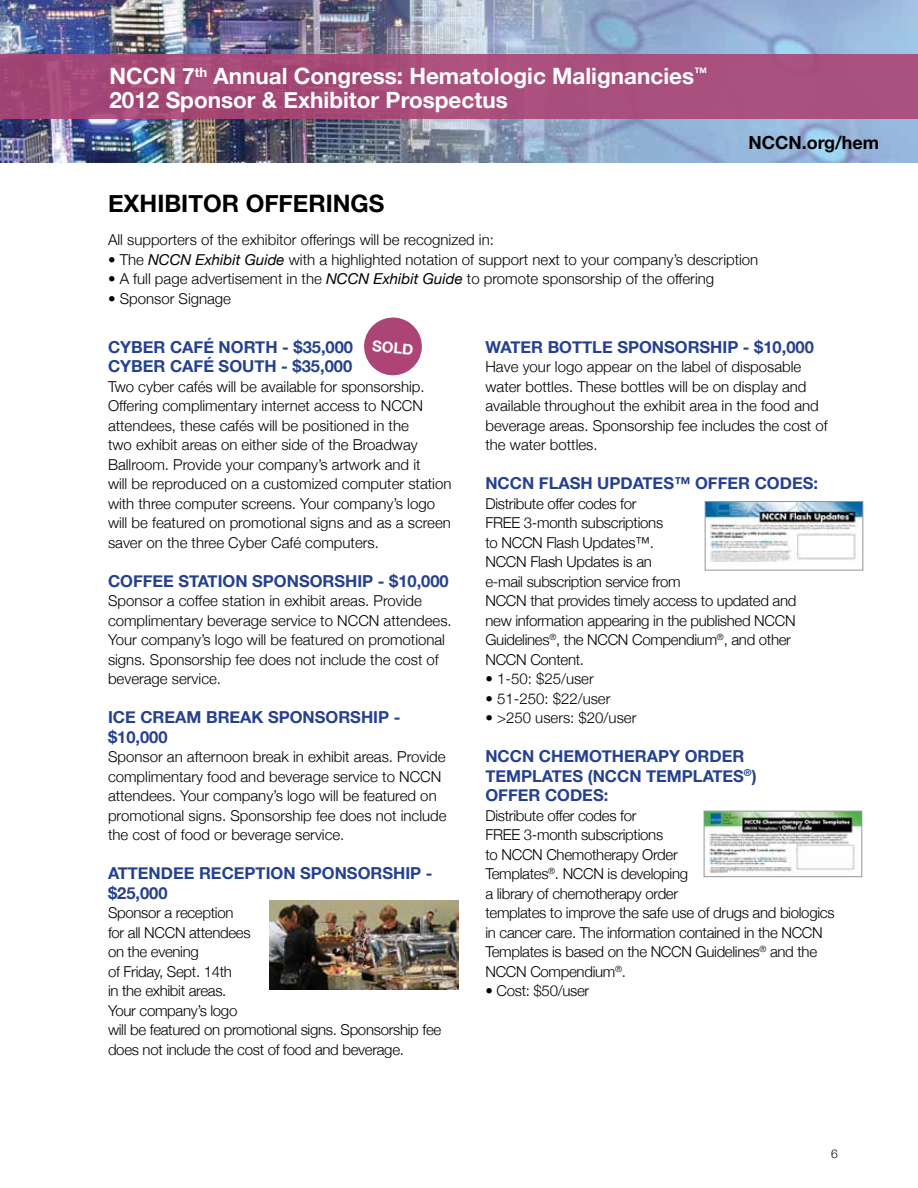
<style>
.page{position:relative;width:918px;height:1188px;background:#fff}
.page>*{position:absolute;margin:0;border:0;box-sizing:border-box;transform-origin:0 0}
.t1{font:700 24px "Helvetica Neue";color:#000}
.t2{font:700 22.5px/24px "Helvetica Neue";color:#fff}
.t3{font:700 18px "Helvetica Neue";color:#000}
.t4{font:700 16.5px/19.5px "Helvetica Neue";color:#25408f}
.t5{font:300 15px/19.5px "Helvetica Neue";color:#000}
.t6{font:300 15px/19.5px "Helvetica Neue";letter-spacing:-.02em;color:#000}
.t7{font:700 15px "Helvetica Neue";color:#fff}
.t8{font:300 12px "Helvetica Neue";color:#000}
.s1{font-weight:400;font-style:italic}
</style>
<div class="page">
<img style="left:0;top:0;width:918px;height:163px">
<div style="left:1px;top:55px;width:917px;height:64px;background:#a94f7d"></div>
<svg style="left:364px;top:317px;width:58px;height:59px"></svg>
<img style="left:707px;top:503px;width:154px;height:59px">
<div style="left:705px;top:501px;width:158px;height:69px;border:1px solid #939598"></div>
<img style="left:706px;top:813px;width:154px;height:62px">
<div style="left:704px;top:811px;width:158px;height:66px;border:1px solid #939598"></div>
<img style="left:269px;top:901px;width:190px;height:88px">
<h2 class="t2" style="left:109px;top:64px;width:599px">NCCN 7<sup>TH</sup> ANNUAL CONGRESS: HEMATOLOGIC MALIGNANCIES<sup>™<br></sup>2012 SPONSOR &amp; EXHIBITOR PROSPECTUS</h2>
<p class="t3" style="left:748px;top:132px;width:132px">NCCN.ORG/HEM</p>
<h1 class="t1" style="left:108px;top:189px;width:275px">EXHIBITOR OFFERINGS</h1>
<p class="t5" style="left:108px;top:230px;width:387px">All supporters of the exhibitor offerings will be recognized in:</p>
<p class="t5" style="left:108px;top:250px;width:652px">• The <span class="s1">NCCN Exhibit Guide</span> with a highlighted notation of support next to your company’s description</p>
<p class="t5" style="left:108px;top:269px;width:608px">• A full page advertisement in the <span class="s1">NCCN Exhibit Guide</span> to promote sponsorship of the offering</p>
<p class="t5" style="left:108px;top:289px;width:125px">• Sponsor Signage</p>
<p class="t4" style="left:108px;top:337px;width:247px">CYBER CAFÉ NORTH - $35,000<br>CYBER CAFÉ SOUTH - $35,000</p>
<p class="t5" style="left:108px;top:376px;width:345px">Two cyber cafés will be available for sponsorship.<br>Offering complimentary internet access to NCCN attendees, these cafés will be positioned in the<br>two exhibit areas on either side of the Broadway Ballroom. Provide your company’s artwork and it<br>will be reproduced on a customized computer station with three computer screens. Your company’s logo will be featured on promotional signs and as a screen saver on the three Cyber Café computers.</p>
<p class="t4" style="left:108px;top:571px;width:342px">COFFEE STATION SPONSORSHIP - $10,000</p>
<p class="t5" style="left:108px;top:591px;width:345px">Sponsor a coffee station in exhibit areas. Provide complimentary beverage service to NCCN attendees.<br>Your company’s logo will be featured on promotional signs. Sponsorship fee does not include the cost of beverage service.</p>
<p class="t4" style="left:108px;top:707px;width:294px">ICE CREAM BREAK SPONSORSHIP - $10,000</p>
<p class="t5" style="left:108px;top:747px;width:340px">Sponsor an afternoon break in exhibit areas. Provide complimentary food and beverage service to NCCN attendees. Your company’s logo will be featured on promotional signs. Sponsorship fee does not include the cost of food or beverage service.</p>
<p class="t4" style="left:108px;top:863px;width:326px">ATTENDEE RECEPTION SPONSORSHIP - $25,000</p>
<p class="t6" style="left:108px;top:903px;width:335px">Sponsor a reception<br>for all NCCN attendees<br>on the evening<br>of Friday, Sept. 14th<br>in the exhibit areas.<br>Your company’s logo<br>will be featured on promotional signs. Sponsorship fee does not include the cost of food and beverage.</p>
<p class="t4" style="left:485px;top:337px;width:330px">WATER BOTTLE SPONSORSHIP - $10,000</p>
<p class="t5" style="left:485px;top:357px;width:344px">Have your logo appear on the label of disposable water bottles. These bottles will be on display and available throughout the exhibit area in the food and beverage areas. Sponsorship fee includes the cost of the water bottles.</p>
<p class="t4" style="left:485px;top:473px;width:13px">NCCN</p>
<p class="t4" style="left:539px;top:473px;width:281px">FLASH UPDATES™ OFFER CODES:</p>
<p class="t6" style="left:485px;top:493px;width:312px">Distribute offer codes for<br>FREE 3-month subscriptions<br>to NCCN Flash Updates™.<br>NCCN Flash Updates is an<br>e-mail subscription service from<br>NCCN that provides timely access to updated and new information appearing in the published NCCN<br>Guidelines<sup>®</sup>, the NCCN Compendium<sup>®</sup>, and other<br>NCCN Content.</p>
<p class="t5" style="left:485px;top:669px;width:110px">• 1-50: $25/user</p>
<p class="t5" style="left:485px;top:688px;width:127px">• 51-250: $22/user</p>
<p class="t5" style="left:485px;top:708px;width:152px">• &gt;250 users: $20/user</p>
<p class="t4" style="left:485px;top:746px;width:13px">NCCN</p>
<p class="t7" style="left:373px;top:337px;width:26px;rotate:5deg">SOLD</p>
<p class="t4" style="left:485px;top:746px;width:260px;text-indent:53px">CHEMOTHERAPY ORDER<br>TEMPLATES (NCCN</p>
<p class="t4" style="left:646px;top:766px;width:112px">TEMPLATES<sup>®</sup>)</p>
<p class="t4" style="left:485px;top:785px;width:124px">OFFER CODES:</p>
<p class="t6" style="left:485px;top:805px;width:351px">Distribute offer codes for<br>FREE 3-month subscriptions<br>to NCCN Chemotherapy Order<br>Templates<sup>®</sup>. NCCN is developing<br>a library of chemotherapy order<br>templates to improve the safe use of drugs and biologics in cancer care. The information contained in the NCCN Templates is based on the NCCN Guidelines<sup>®</sup> and the NCCN Compendium<sup>®</sup>.</p>
<p class="t6" style="left:485px;top:981px;width:105px">• Cost: $50/user</p>
<p class="t8" style="left:831px;top:1146px;width:8px">6</p>
</div>
